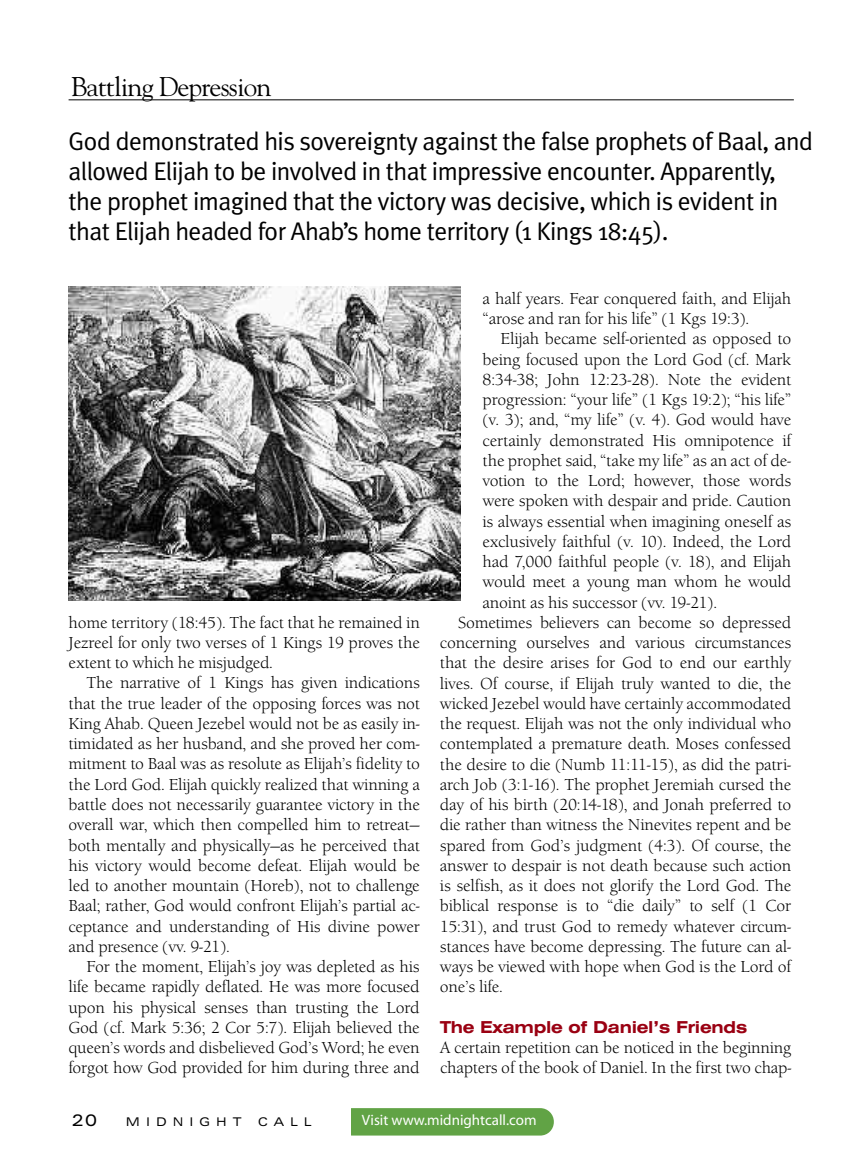
<style>
.page{position:relative;width:864px;height:1161px;background:#fff}
.page>*{position:absolute;margin:0;border:0;box-sizing:border-box;transform-origin:0 0}
.t1{font:27px "Goudy";letter-spacing:-.03em;color:#000}
.t2{font:25.5px/30px "Meta Plus Normal";letter-spacing:-.02em;color:#000}
.t3{font:16.5px/20.2px "Berkeley Old Style Itc T";letter-spacing:-.01em;color:#000;text-align:justify}
.t4{font:700 expanded 16.5px "Swiss 721 BT";letter-spacing:-.015em;color:#9a0012}
.t5{font:expanded 16.5px "Zurich BT";color:#000}
.t6{font:15px "Myriad";color:#fff}
.t7{font:expanded 12px "Zurich BT";letter-spacing:.505em;color:#000}
</style>
<div class="page">
<hr style="left:69px;top:99px;width:725px;height:1px;background:#000">
<div style="left:339px;top:1108px;width:215px;height:28px;background:#61a345;border-radius:14px"></div>
<div style="left:331px;top:1091px;width:19px;height:63px;background:#fff"></div>
<img style="left:69px;top:287px;width:391px;height:313px">
<h1 class="t1" style="left:71px;top:70px;width:202px">Battling Depression</h1>
<p class="t2" style="left:69px;top:125px;width:746px">God demonstrated his sovereignty against the false prophets of Baal, and allowed Elijah to be involved in that impressive encounter. Apparently, the prophet imagined that the victory was decisive, which is evident in that Elijah headed for Ahab’s home territory (1 Kings 18:45).</p>
<p class="t3" style="left:69px;top:612px;width:353px">home territory (18:45). The fact that he remained in Jezreel for only two verses of 1 Kings 19 proves the extent to which he misjudged.</p>
<p class="t3" style="left:68px;top:673px;width:353px;text-indent:18px">The narrative of 1 Kings has given indications that the true leader of the opposing forces was not King Ahab. Queen Jezebel would not be as easily in&shy;timidated as her husband, and she proved her com&shy;mitment to Baal was as resolute as Elijah’s fidelity to the Lord God. Elijah quickly realized that winning a battle does not necessarily guarantee victory in the overall war, which then compelled him to retreat— both mentally and physically—as he perceived that his victory would become defeat. Elijah would be led to another mountain (Horeb), not to challenge Baal; rather, God would confront Elijah’s partial ac&shy;ceptance and understanding of His divine power and presence (vv. 9-21).</p>
<p class="t3" style="left:68px;top:957px;width:353px;text-indent:18px">For the moment, Elijah’s joy was depleted as his life became rapidly deflated. He was more focused upon his physical senses than trusting the Lord God (cf. Mark 5:36; 2 Cor 5:7). Elijah believed the queen’s words and disbelieved God’s Word; he even forgot how God provided for him during three and</p>
<p class="t3" style="left:483px;top:288px;width:310px">a half years. Fear conquered faith, and Elijah “arose and ran for his life” (1 Kgs 19:3).</p>
<p class="t3" style="left:501px;top:329px;width:292px">Elijah became self-oriented as opposed to</p>
<p class="t3" style="left:483px;top:349px;width:310px">being focused upon the Lord God (cf. Mark</p>
<p class="t3" style="left:483px;top:369px;width:310px">8:34-38; John 12:23-28). Note the evident</p>
<p class="t3" style="left:483px;top:390px;width:310px">progression: “your life” (1 Kgs 19:2); “his life”</p>
<p class="t3" style="left:483px;top:410px;width:310px">(v. 3); and, “my life” (v. 4). God would have</p>
<p class="t3" style="left:483px;top:430px;width:310px">certainly demonstrated His omnipotence if</p>
<p class="t3" style="left:483px;top:450px;width:310px">the prophet said, “take my life” as an act of de-</p>
<p class="t3" style="left:483px;top:471px;width:310px">votion to the Lord; however, those words</p>
<p class="t3" style="left:483px;top:491px;width:310px">were spoken with despair and pride. Caution</p>
<p class="t3" style="left:483px;top:511px;width:310px">is always essential when imagining oneself as</p>
<p class="t3" style="left:483px;top:531px;width:310px">exclusively faithful (v. 10). Indeed, the Lord</p>
<p class="t3" style="left:483px;top:552px;width:310px">had 7,000 faithful people (v. 18), and Elijah</p>
<p class="t3" style="left:483px;top:572px;width:310px">would meet a young man whom he would</p>
<p class="t3" style="left:483px;top:592px;width:236px">anoint as his successor (vv. 19-21).</p>
<p class="t3" style="left:458px;top:612px;width:335px">Sometimes believers can become so depressed</p>
<p class="t3" style="left:440px;top:633px;width:353px">concerning ourselves and various circumstances</p>
<p class="t3" style="left:440px;top:653px;width:353px">that the desire arises for God to end our earthly</p>
<p class="t3" style="left:440px;top:673px;width:353px">lives. Of course, if Elijah truly wanted to die, the</p>
<p class="t3" style="left:440px;top:693px;width:353px">wicked Jezebel would have certainly accommodated</p>
<p class="t3" style="left:440px;top:714px;width:353px">the request. Elijah was not the only individual who</p>
<p class="t3" style="left:440px;top:734px;width:353px">contemplated a premature death. Moses confessed</p>
<p class="t3" style="left:440px;top:754px;width:353px">the desire to die (Numb 11:11-15), as did the patri-</p>
<p class="t3" style="left:440px;top:774px;width:353px">arch Job (3:1-16). The prophet Jeremiah cursed the</p>
<p class="t3" style="left:440px;top:795px;width:353px">day of his birth (20:14-18), and Jonah preferred to</p>
<p class="t3" style="left:440px;top:815px;width:353px">die rather than witness the Ninevites repent and be</p>
<p class="t3" style="left:440px;top:835px;width:353px">spared from God’s judgment (4:3). Of course, the</p>
<p class="t3" style="left:440px;top:855px;width:353px">answer to despair is not death because such action</p>
<p class="t3" style="left:440px;top:876px;width:353px">is selfish, as it does not glorify the Lord God. The</p>
<p class="t3" style="left:440px;top:896px;width:353px">biblical response is to “die daily” to self (1 Cor</p>
<p class="t3" style="left:440px;top:916px;width:353px">15:31), and trust God to remedy whatever circum-</p>
<p class="t3" style="left:440px;top:936px;width:353px">stances have become depressing. The future can al-</p>
<p class="t3" style="left:440px;top:957px;width:353px">ways be viewed with hope when God is the Lord of</p>
<p class="t3" style="left:440px;top:977px;width:64px">one’s life.</p>
<p class="t4" style="left:440px;top:1017px;width:309px">The Example of Daniel’s Friends</p>
<p class="t3" style="left:440px;top:1038px;width:353px">A certain repetition can be noticed in the beginning chapters of the book of Daniel. In the first two chap-</p>
<p class="t5" style="left:72px;top:1111px;width:27px">20</p>
<p class="t7" style="left:126px;top:1115px;width:117px">MIDNIGHT</p>
<p class="t7" style="left:258px;top:1115px;width:55px">CALL</p>
<p class="t6" style="left:362px;top:1113px;width:176px">Visit www.midnightcall.com</p>
</div>
